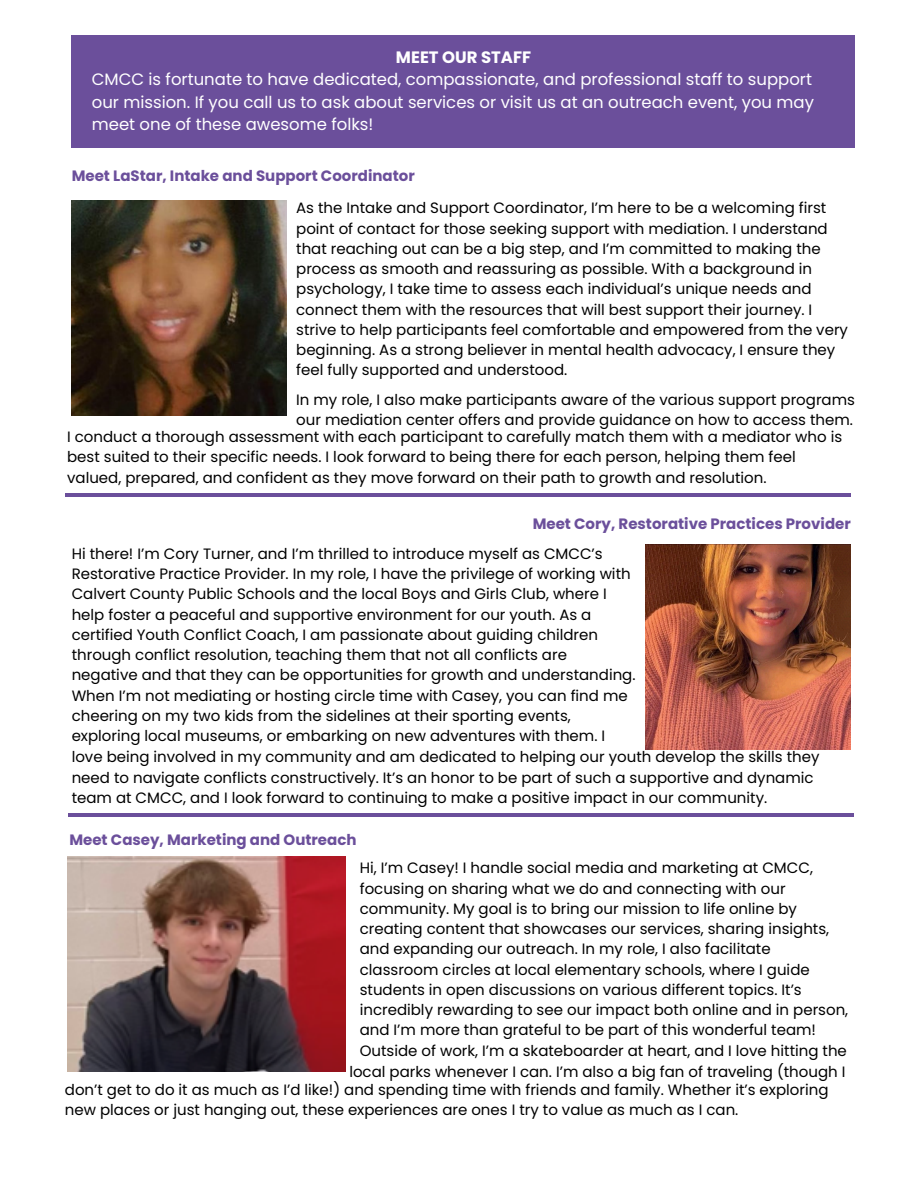
<style>
.page{position:relative;width:918px;height:1188px;background:#fff}
.page>*{position:absolute;margin:0;border:0;box-sizing:border-box;transform-origin:0 0}
.t1{font:16.5px/22.5px "Poppins";color:#fff;text-align:justify}
.t2{font:700 16.5px "Poppins";color:#fff}
.t3{font:15px/20.2px "Poppins";color:#000}
.t4{font:700 15px "Poppins";color:#6b4f9b}
</style>
<div class="page">
<div style="left:72px;top:36px;width:783px;height:112px;background:#6b4f9b"></div>
<img style="left:72px;top:200px;width:215px;height:215px">
<img style="left:646px;top:544px;width:205px;height:205px">
<img style="left:67px;top:857px;width:278px;height:215px">
<hr style="left:65px;top:493px;width:786px;height:3px;background:#6b4f9b">
<hr style="left:68px;top:813px;width:786px;height:3px;background:#6b4f9b">
<p class="t2" style="left:396px;top:45px;width:137px">MEET OUR STAFF</p>
<p class="t1" style="left:92px;top:68px;width:724px">CMCC is fortunate to have dedicated, compassionate, and professional staff to support our mission. If you call us to ask about services or visit us at an outreach event, you may meet one of these awesome folks!</p>
<h1 class="t4" style="left:72px;top:166px;width:345px">Meet LaStar, Intake and Support Coordinator</h1>
<p class="t3" style="left:296px;top:198px;width:553px">As the Intake and Support Coordinator, I’m here to be a welcoming first point of contact for those seeking support with mediation. I understand that reaching out can be a big step, and I’m committed to making the process as smooth and reassuring as possible. With a background in psychology, I take time to assess each individual’s unique needs and connect them with the resources that will best support their journey. I strive to help participants feel comfortable and empowered from the very beginning. As a strong believer in mental health advocacy, I ensure they feel fully supported and understood.</p>
<p class="t3" style="left:296px;top:389px;width:560px">In my role, I also make participants aware of the various support programs our mediation center offers and provide guidance on how to access them.</p>
<p class="t3" style="left:67px;top:427px;width:777px">I conduct a thorough assessment with each participant to carefully match them with a mediator who is best suited to their specific needs. I look forward to being there for each person, helping them feel valued, prepared, and confident as they move forward on their path to growth and resolution.</p>
<h1 class="t4" style="left:533px;top:513px;width:320px">Meet Cory, Restorative Practices Provider</h1>
<p class="t3" style="left:72px;top:543px;width:565px">Hi there! I’m Cory Turner, and I’m thrilled to introduce myself as CMCC’s Restorative Practice Provider. In my role, I have the privilege of working with Calvert County Public Schools and the local Boys and Girls Club, where I help foster a peaceful and supportive environment for our youth. As a certified Youth Conflict Coach, I am passionate about guiding children through conflict resolution, teaching them that not all conflicts are negative and that they can be opportunities for growth and understanding.</p>
<p class="t3" style="left:72px;top:685px;width:558px">When I’m not mediating or hosting circle time with Casey, you can find me cheering on my two kids from the sidelines at their sporting events, exploring local museums, or embarking on new adventures with them. I</p>
<p class="t3" style="left:72px;top:747px;width:749px">love being involved in my community and am dedicated to helping our youth develop the skills they need to navigate conflicts constructively. It’s an honor to be part of such a supportive and dynamic team at CMCC, and I look forward to continuing to make a positive impact in our community.</p>
<p class="t4" style="left:69px;top:829px;width:289px">Meet Casey, Marketing and Outreach</p>
<p class="t3" style="left:360px;top:858px;width:490px">Hi, I’m Casey! I handle social media and marketing at CMCC, focusing on sharing what we do and connecting with our community. My goal is to bring our mission to life online by creating content that showcases our services, sharing insights, and expanding our outreach. In my role, I also facilitate classroom circles at local elementary schools, where I guide students in open discussions on various different topics. It’s incredibly rewarding to see our impact both online and in person, and I’m more than grateful to be part of this wonderful team!</p>
<p class="t3" style="left:360px;top:1040px;width:489px">Outside of work, I’m a skateboarder at heart, and I love hitting the</p>
<p class="t3" style="left:349px;top:1062px;width:498px">local parks whenever I can. I’m also a big fan of traveling (though I</p>
<p class="t3" style="left:65px;top:1079px;width:765px">don’t get to do it as much as I’d like!) and spending time with friends and family. Whether it’s exploring new places or just hanging out, these experiences are ones I try to value as much as I can.</p>
</div>
